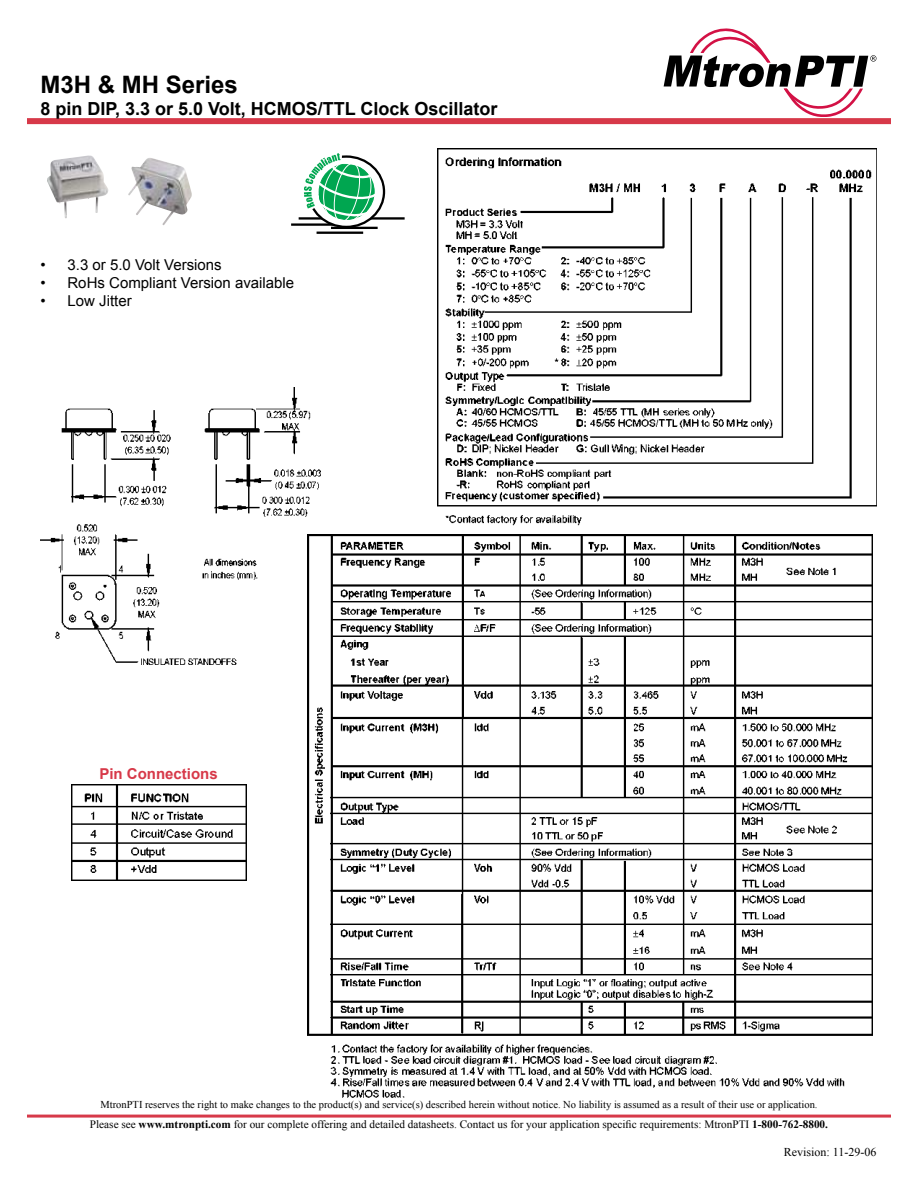
<style>
.page{position:relative;width:918px;height:1188px;background:#fff}
.page>*{position:absolute;margin:0;border:0;box-sizing:border-box;transform-origin:0 0}
.t1{font:700 24px "Arial";color:#000}
.t2{font:700 18px "Arial";color:#000}
.t3{font:15px/18px "Arial";color:#000}
.t4{font:700 15px "Arial";color:#d73949}
.t5{font:12px "Times New Roman";color:#000}
.t6{font:11.25px "Times New Roman";color:#000}
.t7{font:10.5px "Times New Roman";color:#000}
.s1{font-weight:700}
</style>
<div class="page">
<div style="left:27px;top:1115px;width:864px;height:3px;border:2px solid #d73949"></div>
<div style="left:27px;top:118px;width:864px;height:6px;background:#d73949"></div>
<svg style="left:664px;top:29px;width:212px;height:88px"></svg>
<img style="left:47px;top:155px;width:145px;height:70px">
<hr style="left:317px;top:232px;width:46px;height:2px;background:#000">
<hr style="left:291px;top:223px;width:44px;height:3px;background:#000">
<hr style="left:299px;top:217px;width:106px;height:3px;background:#000">
<hr style="left:331px;top:227px;width:47px;height:2px;background:#000">
<svg style="left:299px;top:153px;width:84px;height:72px"></svg>
<img style="left:40px;top:388px;width:280px;height:276px">
<img style="left:307px;top:534px;width:566px;height:564px">
<img style="left:71px;top:785px;width:175px;height:96px">
<img style="left:438px;top:148px;width:438px;height:377px">
<h1 class="t1" style="left:40px;top:69px;width:199px">M3H &amp; MH Series</h1>
<h2 class="t2" style="left:40px;top:97px;width:459px">8 pin DIP, 3.3 or 5.0 Volt, HCMOS/TTL Clock Oscillator</h2>
<h3 class="t3" style="left:40px;top:256px;width:7px;text-align:justify">• • •</h3>
<h3 class="t3" style="left:68px;top:256px;width:228px">3.3 or 5.0 Volt Versions<br>RoHs Compliant Version available<br>Low Jitter</h3>
<h3 class="t4" style="left:99px;top:763px;width:120px">Pin Connections</h3>
<p class="t7" style="left:100px;top:1097px;width:719px">MtronPTI reserves the right to make changes to the product(s) and service(s) described herein without notice. No liability is assumed as a result of their use or application.</p>
<p class="t6" style="left:90px;top:1117px;width:740px">Please see <span class="s1">www.mtronpti.com</span> for our complete offering and detailed datasheets. Contact us for your application specific requirements: MtronPTI <span class="s1">1-800-762-8800.</span></p>
<p class="t5" style="left:784px;top:1144px;width:94px">Revision: 11-29-06</p>
</div>
